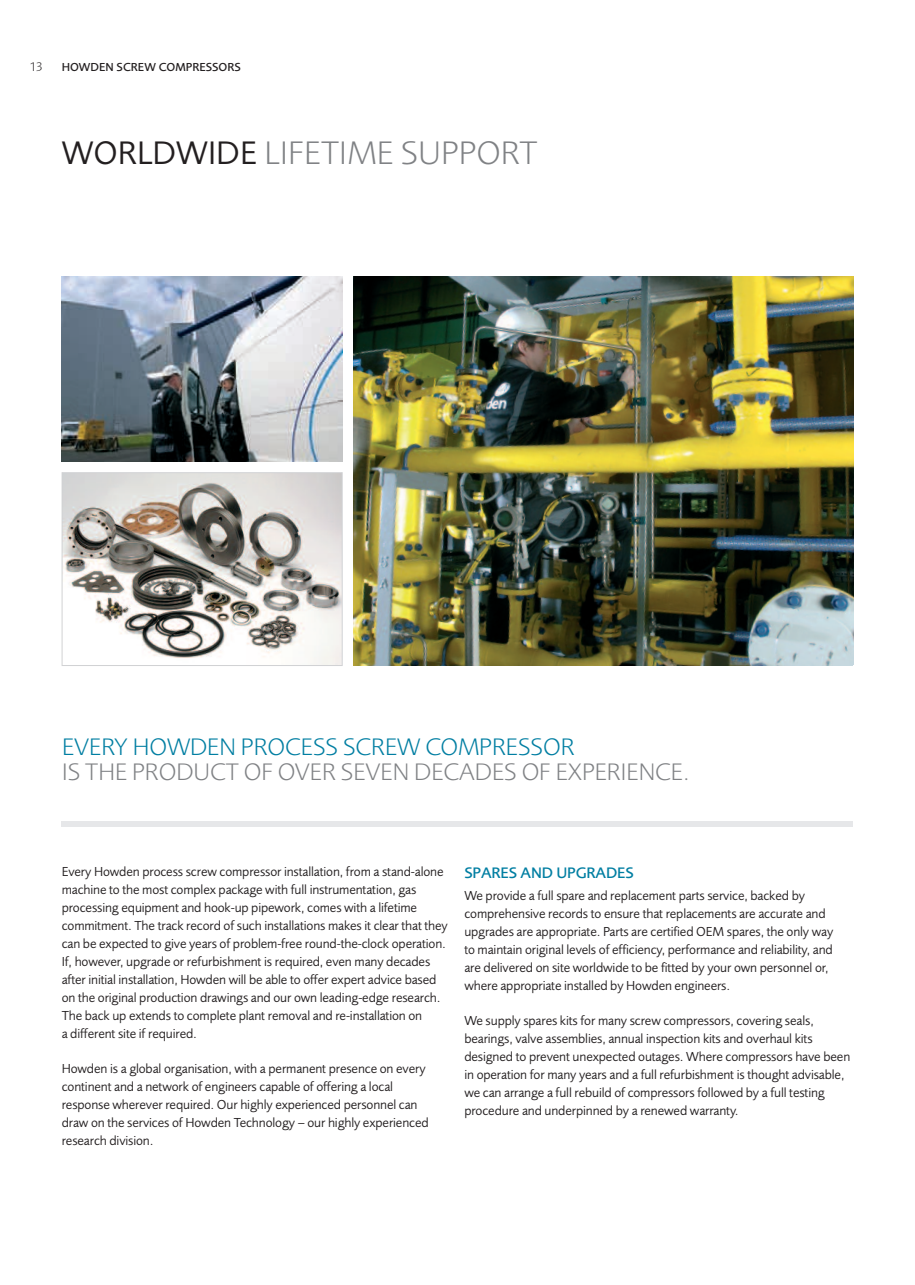
<style>
.page{position:relative;width:915px;height:1285px;background:#fff}
.page>*{position:absolute;margin:0;border:0;box-sizing:border-box;transform-origin:0 0}
.t1{font:300 33.75px "Foundry Sans";color:#808285}
.t2{font:300 24.75px "Foundry Sans";letter-spacing:-.01em;color:#808285}
.t3{font:300 24.75px "Foundry Sans";letter-spacing:-.01em;color:#007ea2}
.t4{font:500 15.75px "Foundry Sans";letter-spacing:-.01em;color:#007ea2}
.t5{font:13.5px/18px "Foundry Sans";letter-spacing:-.01em;color:#231f20}
.t6{font:300 12.75px "Foundry Sans";color:#231f20}
.t7{font:500 12px "Foundry Sans";color:#231f20}
.s1{font-weight:400;color:#231f20}
</style>
<div class="page">
<div style="left:62px;top:821px;width:791px;height:5px;background:#e6e7e9"></div>
<img style="left:353px;top:276px;width:500px;height:389px">
<img style="left:62px;top:276px;width:280px;height:185px">
<img style="left:64px;top:474px;width:276px;height:189px">
<div style="left:62px;top:472px;width:280px;height:193px;border:1px solid #d1d2d4"></div>
<p class="t6" style="left:30px;top:62px;width:14px">13</p>
<p class="t7" style="left:62px;top:62px;width:181px">HOWDEN SCREW COMPRESSORS</p>
<h1 class="t1" style="left:62px;top:140px;width:477px"><span class="s1">WORLDWIDE</span> LIFETIME SUPPORT</h1>
<h2 class="t3" style="left:62px;top:737px;width:514px">EVERY HOWDEN PROCESS SCREW COMPRESSOR</h2>
<h2 class="t2" style="left:62px;top:762px;width:629px">IS THE PRODUCT OF OVER SEVEN DECADES OF EXPERIENCE.</h2>
<p class="t5" style="left:62px;top:863px;width:387px">Every Howden process screw compressor installation, from a stand-alone machine to the most complex package with full instrumentation, gas processing equipment and hook-up pipework, comes with a lifetime commitment. The track record of such installations makes it clear that they can be expected to give years of problem-free round-the-clock operation.<br>If, however, upgrade or refurbishment is required, even many decades after initial installation, Howden will be able to offer expert advice based on the original production drawings and our own leading-edge research.<br>The back up extends to complete plant removal and re-installation on<br>a different site if required.</p>
<p class="t5" style="left:62px;top:1060px;width:368px">Howden is a global organisation, with a permanent presence on every continent and a network of engineers capable of offering a local response wherever required. Our highly experienced personnel can draw on the services of Howden Technology – our highly experienced research division.</p>
<p class="t4" style="left:464px;top:866px;width:171px">SPARES AND UPGRADES</p>
<p class="t5" style="left:464px;top:887px;width:370px">We provide a full spare and replacement parts service, backed by comprehensive records to ensure that replacements are accurate and upgrades are appropriate. Parts are certified OEM spares, the only way to maintain original levels of efficiency, performance and reliability, and are delivered on site worldwide to be fitted by your own personnel or, where appropriate installed by Howden engineers.</p>
<p class="t5" style="left:464px;top:1012px;width:387px">We supply spares kits for many screw compressors, covering seals, bearings, valve assemblies, annual inspection kits and overhaul kits designed to prevent unexpected outages. Where compressors have been in operation for many years and a full refurbishment is thought advisable, we can arrange a full rebuild of compressors followed by a full testing procedure and underpinned by a renewed warranty.</p>
</div>
